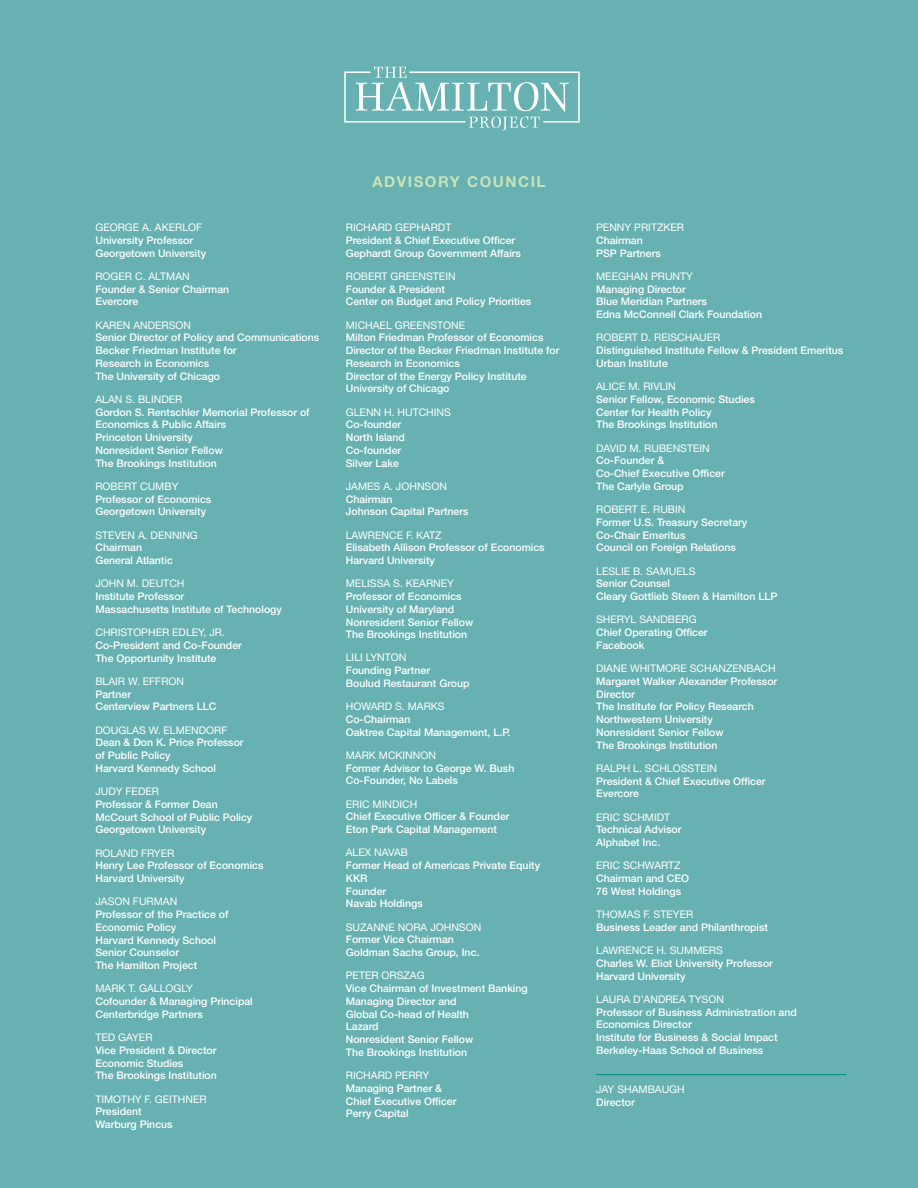
<style>
.page{position:relative;width:918px;height:1188px;background:#67b1b2}
.page>*{position:absolute;margin:0;border:0;box-sizing:border-box;transform-origin:0 0}
.t1{font:700 15px "Helvetica Neue LT Std";letter-spacing:.1em;color:#c8e3b8}
.t2{font:500 10.5px/12.8px "Helvetica Neue LT Std";color:#fff}
.t3{font:10.5px "Helvetica Neue LT Std";color:#fff}
</style>
<div class="page">
<svg style="left:344px;top:67px;width:236px;height:64px"></svg>
<hr style="left:596px;top:1074px;width:250px;height:1px;background:#008c7c">
<p class="t3" style="left:95px;top:221px;width:108px">GEORGE A. AKERLOF</p>
<p class="t2" style="left:95px;top:234px;width:112px">University Professor<br>Georgetown University</p>
<p class="t3" style="left:95px;top:270px;width:96px">ROGER C. ALTMAN</p>
<p class="t2" style="left:95px;top:283px;width:135px">Founder &amp; Senior Chairman<br>Evercore</p>
<p class="t3" style="left:95px;top:319px;width:97px">KAREN ANDERSON</p>
<p class="t2" style="left:95px;top:331px;width:225px">Senior Director of Policy and Communications<br>Becker Friedman Institute for<br>Research in Economics<br>The University of Chicago</p>
<p class="t3" style="left:95px;top:393px;width:88px">ALAN S. BLINDER</p>
<p class="t2" style="left:95px;top:406px;width:216px">Gordon S. Rentschler Memorial Professor of<br>Economics &amp; Public Affairs<br>Princeton University<br>Nonresident Senior Fellow<br>The Brookings Institution</p>
<p class="t3" style="left:95px;top:480px;width:85px">ROBERT CUMBY</p>
<p class="t2" style="left:95px;top:492px;width:117px">Professor of Economics<br>Georgetown University</p>
<p class="t3" style="left:95px;top:529px;width:104px">STEVEN A. DENNING</p>
<p class="t2" style="left:95px;top:541px;width:79px">Chairman<br>General Atlantic</p>
<p class="t3" style="left:95px;top:577px;width:91px">JOHN M. DEUTCH</p>
<p class="t2" style="left:95px;top:590px;width:188px">Institute Professor<br>Massachusetts Institute of Technology</p>
<p class="t3" style="left:95px;top:626px;width:131px">CHRISTOPHER EDLEY, JR.</p>
<p class="t2" style="left:95px;top:639px;width:148px">Co-President and Co-Founder<br>The Opportunity Institute</p>
<p class="t3" style="left:95px;top:675px;width:90px">BLAIR W. EFFRON</p>
<p class="t2" style="left:95px;top:687px;width:122px">Partner<br>Centerview Partners LLC</p>
<p class="t3" style="left:95px;top:724px;width:134px">DOUGLAS W. ELMENDORF</p>
<p class="t2" style="left:95px;top:736px;width:150px">Dean &amp; Don K. Price Professor of Public Policy<br>Harvard Kennedy School</p>
<p class="t3" style="left:95px;top:785px;width:65px">JUDY FEDER</p>
<p class="t2" style="left:95px;top:798px;width:158px">Professor &amp; Former Dean<br>McCourt School of Public Policy<br>Georgetown University</p>
<p class="t3" style="left:95px;top:847px;width:80px">ROLAND FRYER</p>
<p class="t2" style="left:95px;top:859px;width:170px">Henry Lee Professor of Economics<br>Harvard University</p>
<p class="t3" style="left:95px;top:895px;width:83px">JASON FURMAN</p>
<p class="t2" style="left:95px;top:908px;width:134px">Professor of the Practice of<br>Economic Policy<br>Harvard Kennedy School<br>Senior Counselor<br>The Hamilton Project</p>
<p class="t3" style="left:95px;top:982px;width:99px">MARK T. GALLOGLY</p>
<p class="t2" style="left:95px;top:995px;width:159px">Cofounder &amp; Managing Principal<br>Centerbridge Partners</p>
<p class="t3" style="left:95px;top:1031px;width:59px">TED GAYER</p>
<p class="t2" style="left:95px;top:1044px;width:123px">Vice President &amp; Director<br>Economic Studies<br>The Brookings Institution</p>
<p class="t3" style="left:95px;top:1093px;width:113px">TIMOTHY F. GEITHNER</p>
<p class="t2" style="left:95px;top:1105px;width:79px">President<br>Warburg Pincus</p>
<h1 class="t1" style="left:372px;top:173px;width:175px">ADVISORY COUNCIL</h1>
<p class="t3" style="left:346px;top:221px;width:107px">RICHARD GEPHARDT</p>
<p class="t2" style="left:346px;top:234px;width:177px">President &amp; Chief Executive Officer<br>Gephardt Group Government Affairs</p>
<p class="t3" style="left:346px;top:270px;width:111px">ROBERT GREENSTEIN</p>
<p class="t2" style="left:346px;top:282px;width:187px">Founder &amp; President<br>Center on Budget and Policy Priorities</p>
<p class="t3" style="left:346px;top:319px;width:121px">MICHAEL GREENSTONE</p>
<p class="t2" style="left:346px;top:331px;width:215px">Milton Friedman Professor of Economics Director of the Becker Friedman Institute for Research in Economics<br>Director of the Energy Policy Institute University of Chicago</p>
<p class="t3" style="left:346px;top:406px;width:107px">GLENN H. HUTCHINS</p>
<p class="t2" style="left:346px;top:418px;width:61px">Co-founder<br>North Island<br>Co-founder<br>Silver Lake</p>
<p class="t3" style="left:346px;top:480px;width:103px">JAMES A. JOHNSON</p>
<p class="t2" style="left:346px;top:492px;width:124px">Chairman<br>Johnson Capital Partners</p>
<p class="t3" style="left:346px;top:529px;width:97px">LAWRENCE F. KATZ</p>
<p class="t2" style="left:346px;top:541px;width:200px">Elisabeth Allison Professor of Economics<br>Harvard University</p>
<p class="t3" style="left:346px;top:577px;width:110px">MELISSA S. KEARNEY</p>
<p class="t2" style="left:346px;top:590px;width:129px">Professor of Economics<br>University of Maryland<br>Nonresident Senior Fellow<br>The Brookings Institution</p>
<p class="t3" style="left:346px;top:652px;width:62px">LILI LYNTON</p>
<p class="t2" style="left:346px;top:664px;width:125px">Founding Partner<br>Boulud Restaurant Group</p>
<p class="t3" style="left:346px;top:700px;width:100px">HOWARD S. MARKS</p>
<p class="t2" style="left:346px;top:713px;width:166px">Co-Chairman<br>Oaktree Capital Management, L.P.</p>
<p class="t3" style="left:346px;top:749px;width:92px">MARK MCKINNON</p>
<p class="t2" style="left:346px;top:762px;width:170px">Former Advisor to George W. Bush<br>Co-Founder, No Labels</p>
<p class="t3" style="left:346px;top:798px;width:73px">ERIC MINDICH</p>
<p class="t2" style="left:346px;top:810px;width:165px">Chief Executive Officer &amp; Founder<br>Eton Park Capital Management</p>
<p class="t3" style="left:346px;top:846px;width:64px">ALEX NAVAB</p>
<p class="t2" style="left:346px;top:859px;width:196px">Former Head of Americas Private Equity<br>KKR<br>Founder<br>Navab Holdings</p>
<p class="t3" style="left:346px;top:921px;width:137px">SUZANNE NORA JOHNSON</p>
<p class="t2" style="left:346px;top:933px;width:135px">Former Vice Chairman<br>Goldman Sachs Group, Inc.</p>
<p class="t3" style="left:346px;top:969px;width:80px">PETER ORSZAG</p>
<p class="t2" style="left:346px;top:982px;width:183px">Vice Chairman of Investment Banking<br>Managing Director and<br>Global Co-head of Health<br>Lazard<br>Nonresident Senior Fellow<br>The Brookings Institution</p>
<p class="t3" style="left:346px;top:1069px;width:85px">RICHARD PERRY</p>
<p class="t2" style="left:346px;top:1082px;width:112px">Managing Partner &amp;<br>Chief Executive Officer<br>Perry Capital</p>
<p class="t3" style="left:596px;top:221px;width:89px">PENNY PRITZKER</p>
<p class="t2" style="left:596px;top:234px;width:66px">Chairman<br>PSP Partners</p>
<p class="t3" style="left:596px;top:270px;width:98px">MEEGHAN PRUNTY</p>
<p class="t2" style="left:596px;top:283px;width:167px">Managing Director<br>Blue Meridian Partners<br>Edna McConnell Clark Foundation</p>
<p class="t3" style="left:596px;top:331px;width:126px">ROBERT D. REISCHAUER</p>
<p class="t2" style="left:596px;top:344px;width:249px">Distinguished Institute Fellow &amp; President Emeritus<br>Urban Institute</p>
<p class="t3" style="left:596px;top:380px;width:81px">ALICE M. RIVLIN</p>
<p class="t2" style="left:596px;top:393px;width:160px">Senior Fellow, Economic Studies<br>Center for Health Policy<br>The Brookings Institution</p>
<p class="t3" style="left:596px;top:442px;width:115px">DAVID M. RUBENSTEIN</p>
<p class="t2" style="left:596px;top:454px;width:130px">Co-Founder &amp;<br>Co-Chief Executive Officer<br>The Carlyle Group</p>
<p class="t3" style="left:596px;top:503px;width:91px">ROBERT E. RUBIN</p>
<p class="t2" style="left:596px;top:516px;width:153px">Former U.S. Treasury Secretary<br>Co-Chair Emeritus<br>Council on Foreign Relations</p>
<p class="t3" style="left:596px;top:565px;width:101px">LESLIE B. SAMUELS</p>
<p class="t2" style="left:596px;top:577px;width:183px">Senior Counsel<br>Cleary Gottlieb Steen &amp; Hamilton LLP</p>
<p class="t3" style="left:596px;top:613px;width:102px">SHERYL SANDBERG</p>
<p class="t2" style="left:596px;top:626px;width:113px">Chief Operating Officer<br>Facebook</p>
<p class="t3" style="left:596px;top:662px;width:181px">DIANE WHITMORE SCHANZENBACH</p>
<p class="t2" style="left:596px;top:675px;width:183px">Margaret Walker Alexander Professor<br>Director<br>The Institute for Policy Research<br>Northwestern University<br>Nonresident Senior Fellow<br>The Brookings Institution</p>
<p class="t3" style="left:596px;top:762px;width:122px">RALPH L. SCHLOSSTEIN</p>
<p class="t2" style="left:596px;top:774px;width:171px">President &amp; Chief Executive Officer<br>Evercore</p>
<p class="t3" style="left:596px;top:811px;width:76px">ERIC SCHMIDT</p>
<p class="t2" style="left:596px;top:823px;width:87px">Technical Advisor<br>Alphabet Inc.</p>
<p class="t3" style="left:596px;top:859px;width:86px">ERIC SCHWARTZ</p>
<p class="t2" style="left:596px;top:872px;width:94px">Chairman and CEO<br>76 West Holdings</p>
<p class="t3" style="left:596px;top:908px;width:99px">THOMAS F. STEYER</p>
<p class="t2" style="left:596px;top:921px;width:173px">Business Leader and Philanthropist</p>
<p class="t3" style="left:596px;top:944px;width:128px">LAWRENCE H. SUMMERS</p>
<p class="t2" style="left:596px;top:957px;width:178px">Charles W. Eliot University Professor<br>Harvard University</p>
<p class="t3" style="left:596px;top:993px;width:129px">LAURA D’ANDREA TYSON</p>
<p class="t2" style="left:596px;top:1005px;width:202px">Professor of Business Administration and Economics Director<br>Institute for Business &amp; Social Impact Berkeley-Haas School of Business</p>
<p class="t3" style="left:596px;top:1083px;width:90px">JAY SHAMBAUGH</p>
<p class="t2" style="left:596px;top:1095px;width:40px">Director</p>
</div>
